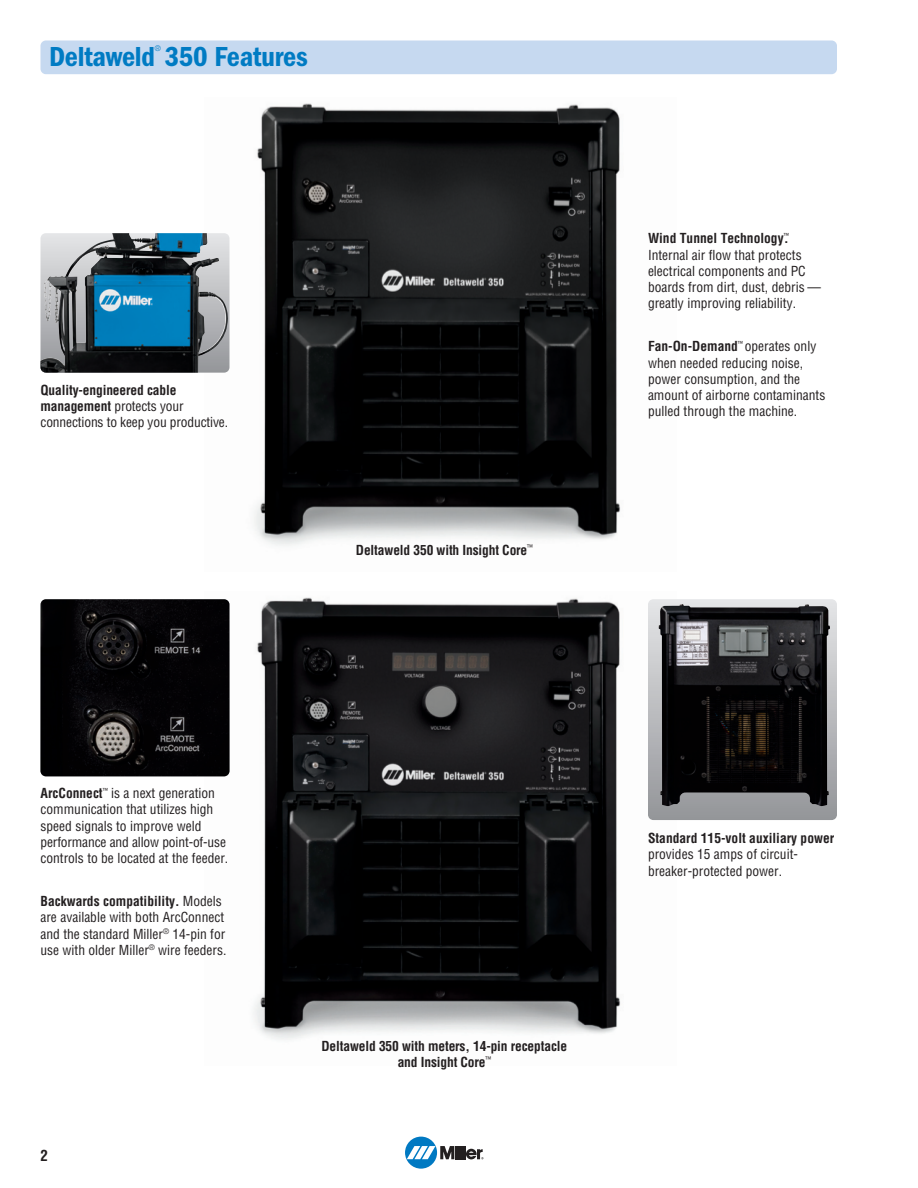
<style>
.page{position:relative;width:918px;height:1188px;background:#fff}
.page>*{position:absolute;margin:0;border:0;box-sizing:border-box;transform-origin:0 0}
.t1{font:28.5px "ITC Franklin Gothic Std Dm Cd";letter-spacing:-.01em;color:#007bc3}
.t2{font:700 condensed 15px "Helvetica";color:#231f20}
.t3{font:condensed 13.5px/16.2px "Helvetica";color:#231f20}
.t4{font:700 condensed 13.5px/16.2px "Helvetica";letter-spacing:-.01em;color:#231f20;text-align:center}
.t5{font:condensed 7.5px "Helvetica";color:#007bc3}
.s1{font-weight:700}
</style>
<div class="page">
<img style="left:229px;top:103px;width:392px;height:443px">
<img style="left:205px;top:597px;width:416px;height:443px">
<div style="left:405px;top:1137px;width:32px;height:32px;background:#0079c2;border-radius:50%"></div>
<svg style="left:407px;top:1146px;width:76px;height:13px"></svg>
<div style="left:40px;top:40px;width:797px;height:34px;background:#c6d9f0;border-radius:5px"></div>
<img style="left:40px;top:233px;width:188px;height:140px">
<img style="left:40px;top:599px;width:189px;height:177px;border-radius:5px">
<svg style="left:648px;top:599px;width:189px;height:221px;background:#b4b6b8"></svg>
<img style="left:659px;top:604px;width:171px;height:202px">
<p class="t5" style="left:155px;top:45px;width:7px">®</p>
<p class="t1" style="left:49px;top:47px;width:260px">Deltaweld 350 Features</p>
<p class="t3" style="left:40px;top:383px;width:189px"><span class="s1">Quality-engineered cable management</span> protects your connections to keep you productive.</p>
<p class="t4" style="left:356px;top:543px;width:178px">Deltaweld 350 with Insight Core<sup>™</sup></p>
<p class="t3" style="left:648px;top:231px;width:174px"><span class="s1">Wind Tunnel Technology</span><sup>™</sup><span class="s1">.<br></span>Internal air flow that protects electrical components and PC boards from dirt, dust, debris — greatly improving reliability.</p>
<p class="t3" style="left:648px;top:339px;width:179px"><span class="s1">Fan-On-Demand</span><sup>™</sup> operates only when needed reducing noise, power consumption, and the amount of airborne contaminants pulled through the machine.</p>
<p class="t3" style="left:40px;top:786px;width:189px"><span class="s1">ArcConnect</span><sup>™</sup> is a next generation communication that utilizes high speed signals to improve weld performance and allow point-of-use controls to be located at the feeder.</p>
<p class="t3" style="left:40px;top:894px;width:187px"><span class="s1">Backwards compatibility.</span> Models are available with both ArcConnect and the standard Miller<sup>®</sup> 14-pin for use with older Miller<sup>®</sup> wire feeders.</p>
<p class="t2" style="left:40px;top:1150px;width:9px">2</p>
<p class="t4" style="left:322px;top:1039px;width:247px">Deltaweld 350 with meters, 14-pin receptacle and Insight Core<sup>™</sup></p>
<p class="t3" style="left:648px;top:831px;width:188px"><span class="s1">Standard 115-volt auxiliary power </span>provides 15 amps of circuit&shy;breaker-protected power.</p>
</div>
